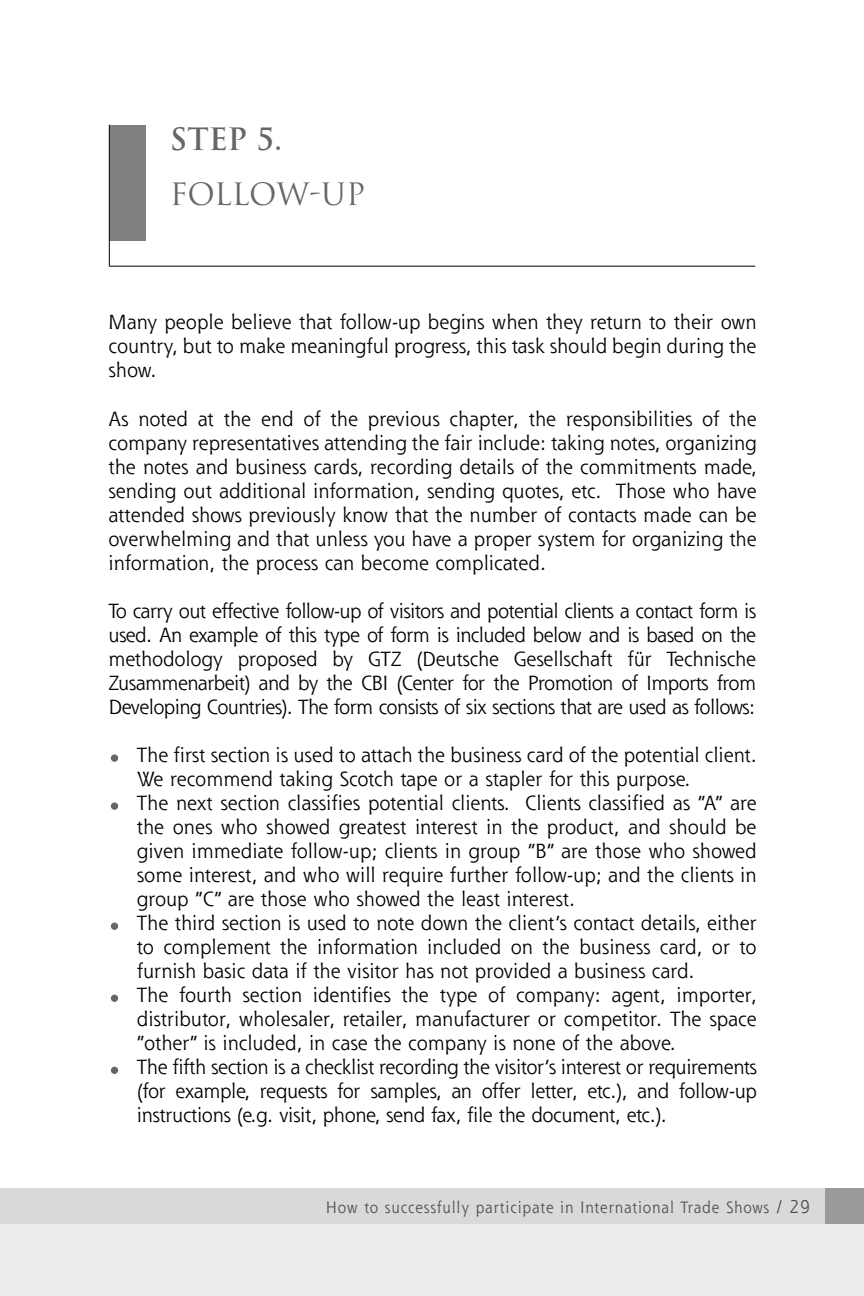
<style>
.page{position:relative;width:864px;height:1296px;background:#fff}
.page>*{position:absolute;margin:0;border:0;box-sizing:border-box;transform-origin:0 0}
.t1{font:30px "Trajan";color:#666}
.t2{font:700 30px "Trajan";color:#666}
.t3{font:20px/24px "Shannon";color:#000;text-align:justify}
.t4{font:16px "Shannon";letter-spacing:.055em;color:#4d4d4d;scale:.95 1}
.s1{font-size:18px}
</style>
<div class="page">
<div style="left:0;top:1209px;width:864px;height:87px;background:#ededed"></div>
<div style="left:0;top:1188px;width:864px;height:36px;background:#d9d9d9"></div>
<div style="left:825px;top:1188px;width:39px;height:36px;background:#999"></div>
<div style="left:109px;top:125px;width:36px;height:116px;background:#808080"></div>
<hr style="left:109px;top:266px;width:646px;height:1px;background:#000">
<hr style="left:109px;top:125px;width:1px;height:141px;background:#000">
<div style="left:111px;top:1067px;width:7px;height:7px;background:#666;border-radius:50%"></div>
<div style="left:111px;top:995px;width:7px;height:7px;background:#666;border-radius:50%"></div>
<div style="left:111px;top:923px;width:7px;height:7px;background:#666;border-radius:50%"></div>
<div style="left:111px;top:802px;width:7px;height:8px;background:#666;border-radius:50%"></div>
<div style="left:111px;top:754px;width:7px;height:8px;background:#666;border-radius:50%"></div>
<h1 class="t2" style="left:170px;top:122px;width:114px">STEP 5.</h1>
<h1 class="t1" style="left:170px;top:177px;width:197px">FOLLOW-UP</h1>
<p class="t3" style="left:109px;top:312px;width:650px">Many people believe that follow-up begins when they return to their own country, but to make meaningful progress, this task should begin during the show.</p>
<p class="t3" style="left:109px;top:408px;width:650px">As noted at the end of the previous chapter, the responsibilities of the company representatives attending the fair include: taking notes, organizing the notes and business cards, recording details of the commitments made, sending out additional information, sending quotes, etc. Those who have attended shows previously know that the number of contacts made can be overwhelming and that unless you have a proper system for organizing the information, the process can become complicated.</p>
<p class="t3" style="left:109px;top:600px;width:649px">To carry out effective follow-up of visitors and potential clients a contact form is used. An example of this type of form is included below and is based on the methodology proposed by GTZ (Deutsche Gesellschaft für Technische Zusammenarbeit) and by the CBI (Center for the Promotion of Imports from Developing Countries). The form consists of six sections that are used as follows:</p>
<p class="t3" style="left:137px;top:744px;width:622px;text-align:left">The first section is used to attach the business card of the potential client.<br>We recommend taking Scotch tape or a stapler for this purpose.<br>The next section classifies potential clients. Clients classified as “A” are the ones who showed greatest interest in the product, and should be given immediate follow-up; clients in group “B” are those who showed some interest, and who will require further follow-up; and the clients in group “C” are those who showed the least interest.<br>The third section is used to note down the client’s contact details, either to complement the information included on the business card, or to furnish basic data if the visitor has not provided a business card.<br>The fourth section identifies the type of company: agent, importer, distributor, wholesaler, retailer, manufacturer or competitor. The space “other” is included, in case the company is none of the above.<br>The fifth section is a checklist recording the visitor’s interest or requirements (for example, requests for samples, an offer letter, etc.), and follow-up instructions (e.g. visit, phone, send fax, file the document, etc.).</p>
<p class="t4" style="left:326px;top:1201px;width:511px">How to successfully participate in International Trade Shows <span class="s1">/ 29</span></p>
</div>
